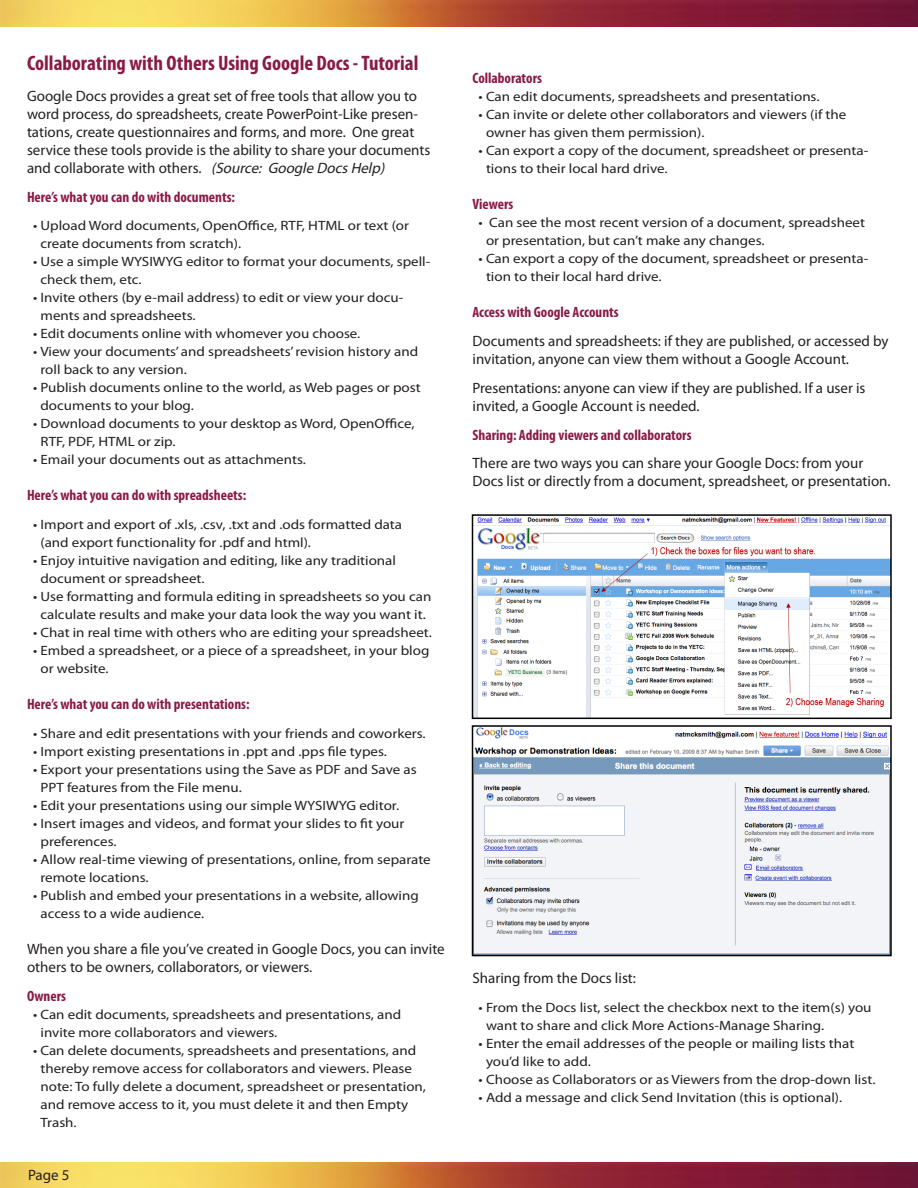
<style>
.page{position:relative;width:918px;height:1188px;background:#fff}
.page>*{position:absolute;margin:0;border:0;box-sizing:border-box;transform-origin:0 0}
.Article_Titles{font:700 condensed 21px "Myriad Pro";color:#8a1a46}
.Paragraph_Text_-_Spa{font:15px/18px "Myriad Pro";color:#231f20}
.Paragraph_Text_-_Spa-2{font:700 condensed 15px "Myriad Pro";color:#8a1a46}
.Bullets{font:13.5px/18px "Myriad Pro";color:#231f20;scale:1.11 1}
.s1{font-style:italic}
</style>
<div class="page">
<img style="left:0;top:0;width:918px;height:27px">
<img style="left:0;top:1162px;width:918px;height:26px">
<img style="left:475px;top:517px;width:414px;height:199px">
<div style="left:472px;top:514px;width:420px;height:205px;border:2px solid #000"></div>
<img style="left:475px;top:728px;width:414px;height:225px">
<div style="left:472px;top:725px;width:420px;height:231px;border:2px solid #000"></div>
<p class="Article_Titles" style="left:27px;top:50px;width:393px">Collaborating with Others Using Google Docs - Tutorial</p>
<p class="Paragraph_Text_-_Spa" style="left:27px;top:86px;width:405px">Google Docs provides a great set of free tools that allow you to word process, do spreadsheets, create PowerPoint-Like presen&shy;tations, create questionnaires and forms, and more. One great service these tools provide is the ability to share your documents and collaborate with others. <span class="s1">(Source: Google DocsHelp)</span></p>
<p class="Paragraph_Text_-_Spa-2" style="left:27px;top:187px;width:210px">Here’s what you can do with documents:</p>
<p class="Bullets" style="left:40px;top:217px;width:334px;text-indent:-8px">• Upload Word documents, OpenOffice, RTF, HTML or text (or create documents from scratch).</p>
<p class="Bullets" style="left:40px;top:253px;width:353px;text-indent:-8px">• Use a simple WYSIWYG editor to format your documents, spell&shy;check them, etc.</p>
<p class="Bullets" style="left:40px;top:289px;width:328px;text-indent:-8px">• Invite others (by e-mail address) to edit or view your docu&shy;ments and spreadsheets.</p>
<p class="Bullets" style="left:33px;top:325px;width:296px">• Edit documents online with whomever you choose.</p>
<p class="Bullets" style="left:40px;top:343px;width:342px;text-indent:-8px">• View your documents’ and spreadsheets’ revision history and roll back to any version.</p>
<p class="Bullets" style="left:40px;top:379px;width:344px;text-indent:-8px">• Publish documents online to the world, as Web pages or post documents to your blog.</p>
<p class="Bullets" style="left:40px;top:415px;width:338px;text-indent:-8px">• Download documents to your desktop as Word, OpenOffice,<br>RTF, PDF, HTML or zip.</p>
<p class="Bullets" style="left:33px;top:451px;width:247px">• Email your documents out as attachments.</p>
<p class="Paragraph_Text_-_Spa-2" style="left:27px;top:486px;width:221px">Here’s what you can do with spreadsheets:</p>
<p class="Bullets" style="left:40px;top:515px;width:327px;text-indent:-8px">• Import and export of .xls, .csv, .txt and .ods formatted data (and export functionality for .pdf and html).</p>
<p class="Bullets" style="left:40px;top:551px;width:322px;text-indent:-8px">• Enjoy intuitive navigation and editing, like any traditional document or spreadsheet.</p>
<p class="Bullets" style="left:33px;top:587px;width:360px;text-align:center">• Use formatting and formula editing in spreadsheets so you can calculate results and make your data look the way you want it.</p>
<p class="Bullets" style="left:33px;top:623px;width:361px">• Chat in real time with others who are editing your spreadsheet.</p>
<p class="Bullets" style="left:40px;top:641px;width:352px;text-indent:-8px">• Embed a spreadsheet, or a piece of a spreadsheet, in your blog or website.</p>
<p class="Paragraph_Text_-_Spa-2" style="left:27px;top:695px;width:224px">Here’s what you can do with presentations:</p>
<p class="Bullets" style="left:33px;top:724px;width:355px">• Share and edit presentations with your friends and coworkers.</p>
<p class="Bullets" style="left:33px;top:742px;width:320px">• Import existing presentations in .ppt and .pps file types.</p>
<p class="Bullets" style="left:40px;top:760px;width:340px;text-indent:-8px">• Export your presentations using the Save as PDF and Save as<br>PPT features from the File menu.</p>
<p class="Bullets" style="left:33px;top:796px;width:331px">• Edit your presentations using our simple WYSIWYG editor.</p>
<p class="Bullets" style="left:40px;top:814px;width:329px;text-indent:-8px">• Insert images and videos, and format your slides to fit your preferences.</p>
<p class="Bullets" style="left:40px;top:850px;width:353px;text-indent:-8px">• Allow real-time viewing of presentations, online, from separate remote locations.</p>
<p class="Bullets" style="left:40px;top:886px;width:342px;text-indent:-8px">• Publish and embed your presentations in a website, allowing access to a wide audience.</p>
<p class="Paragraph_Text_-_Spa" style="left:27px;top:940px;width:419px">When you share a file you’ve created in Google Docs, you can invite others to be owners, collaborators, or viewers.</p>
<p class="Paragraph_Text_-_Spa-2" style="left:27px;top:986px;width:41px">Owners</p>
<p class="Bullets" style="left:40px;top:1005px;width:326px;text-indent:-8px">• Can edit documents, spreadsheets and presentations, and invite more collaborators and viewers.</p>
<p class="Bullets" style="left:40px;top:1041px;width:349px;text-indent:-8px">• Can delete documents, spreadsheets and presentations, and thereby remove access for collaborators and viewers. Please note: To fully delete a document, spreadsheet or presentation, and remove access to it, you must delete it and then Empty Trash.</p>
<p class="Paragraph_Text_-_Spa" style="left:28px;top:1166px;width:43px">Page 5</p>
<p class="Paragraph_Text_-_Spa-2" style="left:472px;top:69px;width:71px">Collaborators</p>
<p class="Bullets" style="left:478px;top:88px;width:309px">• Can edit documents, spreadsheets and presentations.</p>
<p class="Bullets" style="left:486px;top:106px;width:326px;text-indent:-8px">• Can invite or delete other collaborators and viewers (if the owner has given them permission).</p>
<p class="Bullets" style="left:486px;top:142px;width:346px;text-indent:-8px">• Can export a copy of the document, spreadsheet or presenta&shy;tions to their local hard drive.</p>
<p class="Paragraph_Text_-_Spa-2" style="left:472px;top:195px;width:42px">Viewers</p>
<p class="Bullets" style="left:486px;top:214px;width:343px;text-indent:-8px">• Can see the most recent version of a document, spreadsheet or presentation, but can’t make any changes.</p>
<p class="Bullets" style="left:486px;top:250px;width:346px;text-indent:-8px">• Can export a copy of the document, spreadsheet or presenta&shy;tion to their local hard drive.</p>
<p class="Paragraph_Text_-_Spa-2" style="left:472px;top:303px;width:148px">Access with Google Accounts</p>
<p class="Paragraph_Text_-_Spa" style="left:472px;top:332px;width:418px">Documents and spreadsheets: if they are published, or accessed by invitation, anyone can view them without a Google Account.</p>
<p class="Paragraph_Text_-_Spa" style="left:472px;top:379px;width:395px">Presentations: anyone can view if they are published. If a user is invited, a Google Account is needed.</p>
<p class="Paragraph_Text_-_Spa-2" style="left:472px;top:425px;width:221px">Sharing: Adding viewers and collaborators</p>
<p class="Paragraph_Text_-_Spa" style="left:472px;top:454px;width:420px">There are two ways you can share your Google Docs: from your<br>Docs list or directly from a document, spreadsheet, or presentation.</p>
<p class="Paragraph_Text_-_Spa" style="left:472px;top:969px;width:165px">Sharing from the Docs list:</p>
<p class="Bullets" style="left:486px;top:998px;width:349px;text-indent:-8px">• From the Docs list, select the checkbox next to the item(s) you want to share and click More Actions-Manage Sharing.</p>
<p class="Bullets" style="left:486px;top:1034px;width:333px;text-indent:-8px">• Enter the email addresses of the people or mailing lists that you’d like to add.</p>
<p class="Bullets" style="left:478px;top:1070px;width:359px">• Choose as Collaborators or as Viewers from the drop-down list.</p>
<p class="Bullets" style="left:478px;top:1088px;width:329px">• Add a message and click Send Invitation (this is optional).</p>
</div>
